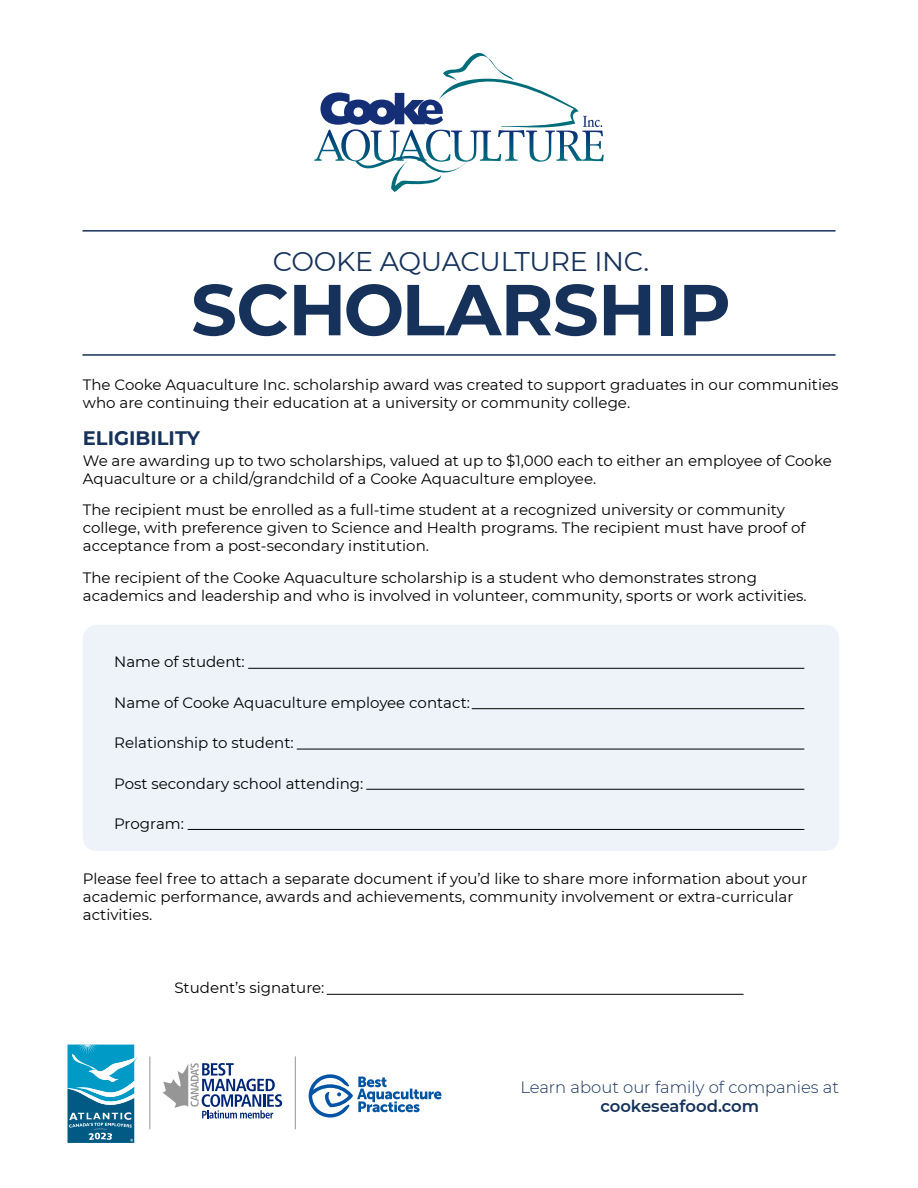
<style>
.page{position:relative;width:918px;height:1188px;background:#fff}
.page>*{position:absolute;margin:0;border:0;box-sizing:border-box;transform-origin:0 0}
.t1{font:700 72px "Montserrat";letter-spacing:-.01em;color:#16325a}
.t2{font:27px "Montserrat";letter-spacing:-.01em;color:#16325a}
.t3{font:700 19.5px "Montserrat";color:#16325a}
.t4{font:300 16.35px "Montserrat";color:#16325a}
.t5{font:600 16.35px "Montserrat";color:#16325a}
.t6{font:15px/18px "Montserrat";color:#000}
</style>
<div class="page">
<div style="left:83px;top:625px;width:756px;height:226px;background:#edf3f9;border-radius:14px"></div>
<hr style="left:248px;top:668px;width:556px;height:1px;background:#000">
<hr style="left:472px;top:708px;width:332px;height:1px;background:#000">
<hr style="left:297px;top:749px;width:507px;height:1px;background:#000">
<hr style="left:327px;top:994px;width:417px;height:1px;background:#000">
<svg style="left:314px;top:53px;width:290px;height:139px"></svg>
<hr style="left:82px;top:354px;width:754px;height:2px;background:#16325a">
<hr style="left:82px;top:230px;width:754px;height:2px;background:#16325a">
<hr style="left:150px;top:1056px;width:1px;height:73px;background:#969696">
<hr style="left:295px;top:1056px;width:1px;height:73px;background:#969696">
<svg style="left:309px;top:1074px;width:132px;height:44px"></svg>
<svg style="left:163px;top:1063px;width:119px;height:56px"></svg>
<hr style="left:366px;top:789px;width:438px;height:1px;background:#000">
<hr style="left:188px;top:829px;width:616px;height:1px;background:#000">
<svg style="left:67px;top:1045px;width:70px;height:98px;background:#3898ba"></svg>
<h2 class="t2" style="left:273px;top:243px;width:378px">COOKE AQUACULTURE INC.</h2>
<h1 class="t1" style="left:191px;top:258px;width:541px">SCHOLARSHIP</h1>
<p class="t6" style="left:83px;top:375px;width:757px">The Cooke Aquaculture Inc. scholarship award was created to support graduates in our communities who are continuing their education at a university or community college.</p>
<h3 class="t3" style="left:83px;top:424px;width:119px">ELIGIBILITY</h3>
<p class="t6" style="left:83px;top:451px;width:750px">We are awarding up to two scholarships, valued at up to $1,000 each to either an employee of Cooke<br>Aquaculture or a child/grandchild of a Cooke Aquaculture employee.</p>
<p class="t6" style="left:83px;top:501px;width:724px">The recipient must be enrolled as a full-time student at a recognized university or community college, with preference given to Science and Health programs. The recipient must have proof of acceptance from a post-secondary institution.</p>
<p class="t6" style="left:83px;top:568px;width:725px">The recipient of the Cooke Aquaculture scholarship is a student who demonstrates strong academics and leadership and who is involved in volunteer, community, sports or work activities.</p>
<p class="t6" style="left:114px;top:653px;width:132px">Name of student:</p>
<p class="t6" style="left:114px;top:693px;width:357px">Name of Cooke Aquaculture employee contact:</p>
<p class="t6" style="left:114px;top:734px;width:181px">Relationship to student:</p>
<p class="t6" style="left:114px;top:774px;width:251px">Post secondary school attending:</p>
<p class="t6" style="left:114px;top:815px;width:71px">Program:</p>
<p class="t6" style="left:83px;top:870px;width:726px">Please feel free to attach a separate document if you’d like to share more information about your academic performance, awards and achievements, community involvement or extra-curricular activities.</p>
<p class="t6" style="left:174px;top:978px;width:151px">Student’s signature:</p>
<p class="t4" style="left:520px;top:1076px;width:320px">Learn about our family of companies at</p>
<p class="t5" style="left:600px;top:1095px;width:160px">cookeseafood.com</p>
</div>
